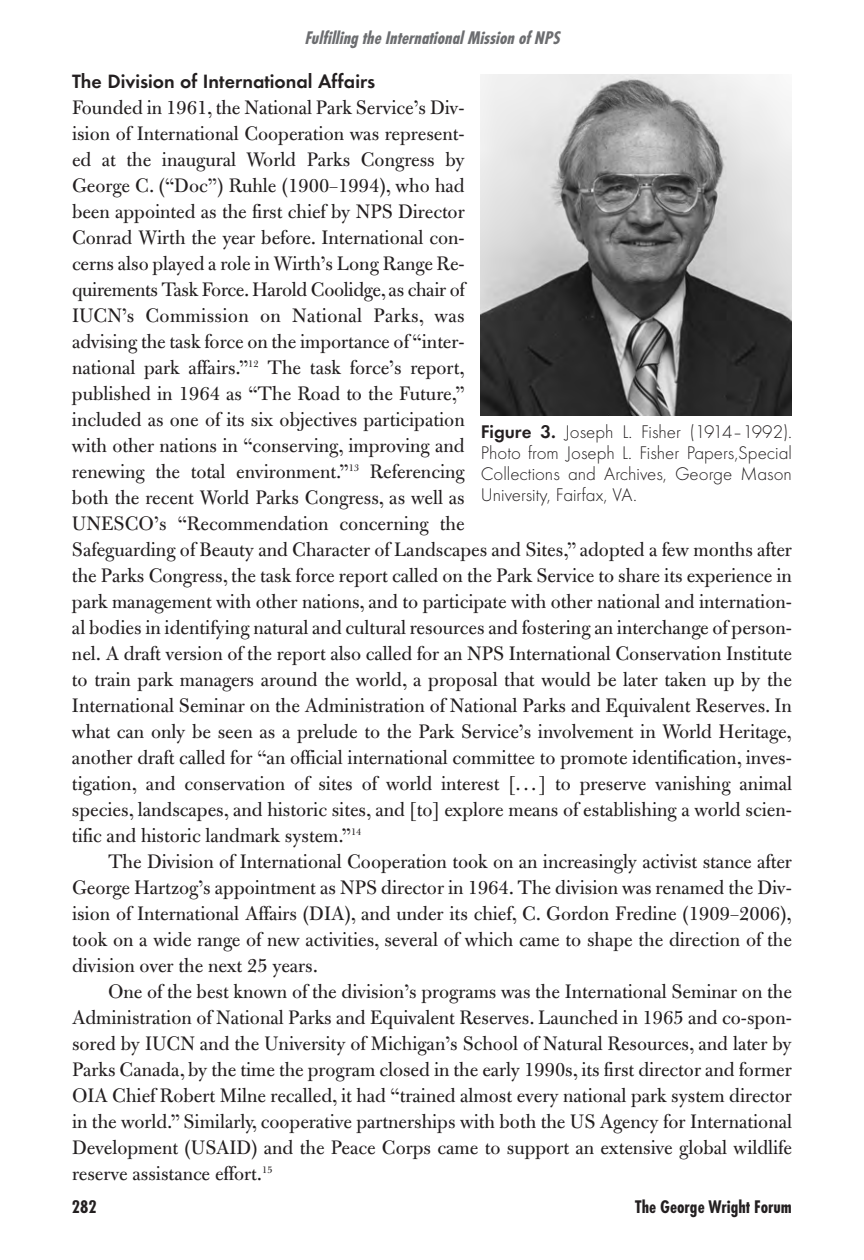
<style>
.page{position:relative;width:864px;height:1260px;background:#fff}
.page>*{position:absolute;margin:0;border:0;box-sizing:border-box;transform-origin:0 0}
.t1{font:21px/26px "Bulmer";color:#231f20;text-align:justify}
.t2{font:700 20px "Function";color:#231f20}
.t3{font:300 19px/21px "Function LH";color:#231f20;text-align:justify}
.t4{font:italic 700 19px "Function Cond";color:#6c6d70}
.t5{font:700 19px "Function Cond";color:#231f20}
.s1{font-family:"Function";font-weight:700}
</style>
<div class="page">
<img style="left:481px;top:75px;width:311px;height:340px">
<p class="t4" style="left:305px;top:26px;width:256px">Fulfilling the International Mission of NPS</p>
<p class="t2" style="left:72px;top:69px;width:305px">The Division of International Affairs</p>
<p class="t1" style="left:72px;top:97px;width:722px;text-align:left">Founded in 1961, the National Park Service’s Div-<br>ision of International Cooperation was represent-<br>ed at the inaugural World Parks Congress by<br>George C. (“Doc”) Ruhle (1900–1994), who had<br>been appointed as the first chief by NPS Director<br>Conrad Wirth the year before. International con-<br>cerns also played a role in Wirth’s Long Range Re-<br>quirements Task Force. Harold Coolidge, as chair of<br>IUCN’s Commission on National Parks, was<br>advising the task force on the importance of “inter-<br>national park affairs.”<sup>12</sup> The task force’s report,<br>published in 1964 as “The Road to the Future,”<br>included as one of its six objectives participation<br>with other nations in “conserving, improving and<br>renewing the total environment.”<sup>13</sup> Referencing<br>both the recent World Parks Congress, as well as<br>UNESCO’s “Recommendation concerning the<br>Safeguarding of Beauty and Character of Landscapes and Sites,” adopted a few months after the Parks Congress, the task force report called on the Park Service to share its experience in park management with other nations, and to participate with other national and internation&shy;al bodies in identifying natural and cultural resources and fostering an interchange of person&shy;nel. A draft version of the report also called for an NPS International Conservation Institute to train park managers around the world, a proposal that would be later taken up by the International Seminar on the Administration of National Parks and Equivalent Reserves. In what can only be seen as a prelude to the Park Service’s involvement in World Heritage, another draft called for “an official international committee to promote identification, inves&shy;tigation, and conservation of sites of world interest [. . . ] to preserve vanishing animal species, landscapes, and historic sites, and [to] explore means of establishing a world scien&shy;tific and historic landmark system.”<sup>14</sup></p>
<p class="t1" style="left:72px;top:851px;width:722px;text-indent:36px">The Division of International Cooperation took on an increasingly activist stance after George Hartzog’s appointment as NPS director in 1964. The division was renamed the Div&shy;ision of International Affairs (DIA), and under its chief, C. Gordon Fredine (1909–2006), took on a wide range of new activities, several of which came to shape the direction of the division over the next 25 years.</p>
<p class="t1" style="left:72px;top:981px;width:722px;text-indent:36px">One of the best known of the division’s programs was the International Seminar on the Administration of National Parks and Equivalent Reserves. Launched in 1965 and co-spon&shy;sored by IUCN and the University of Michigan’s School of Natural Resources, and later by Parks Canada, by the time the program closed in the early 1990s, its first director and former OIA Chief Robert Milne recalled, it had “trained almost every national park system director in the world.” Similarly, cooperative partnerships with both the US Agency for International Development (USAID) and the Peace Corps came to support an extensive global wildlife reserve assistance effort.<sup>15</sup></p>
<p class="t3" style="left:481px;top:421px;width:313px"><span class="s1">Figure 3.</span> Joseph L. Fisher (1914–1992).<br>Photo from Joseph L. Fisher Papers,Special Collections and Archives, George Mason University, Fairfax, VA.</p>
<p class="t5" style="left:72px;top:1195px;width:26px">282</p>
<p class="t5" style="left:635px;top:1195px;width:158px">The George Wright Forum</p>
</div>
